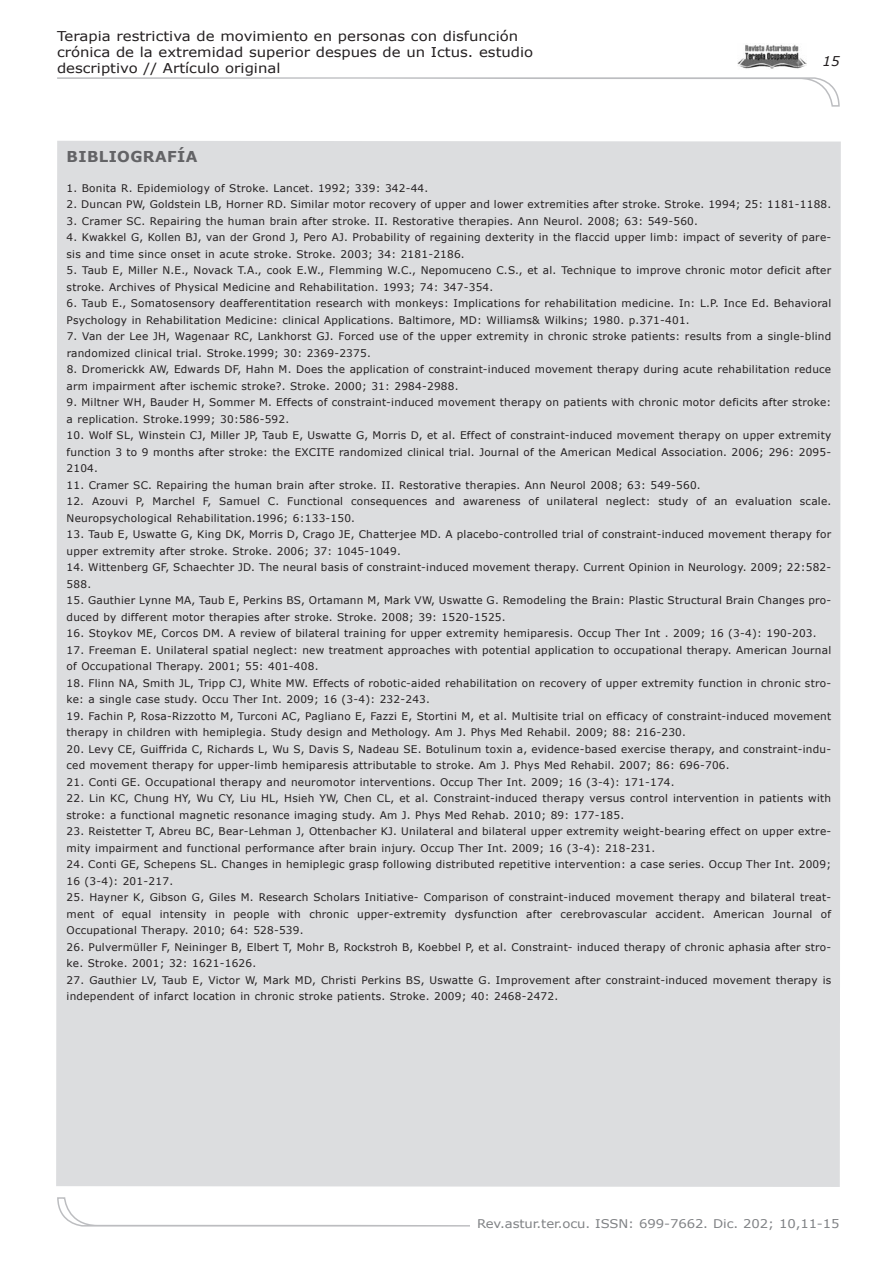
<style>
.page{position:relative;width:895px;height:1264px;background:#fff}
.page>*{position:absolute;margin:0;border:0;box-sizing:border-box;transform-origin:0 0}
.t1{font:700 15px "Verdana";letter-spacing:.025em;color:#636366}
.t2{font:13.5px/16.2px "Verdana";color:#231f20;scale:1.1 1}
.t3{font:italic 13.5px "Verdana";color:#231f20}
.t4{font:12px "Verdana";letter-spacing:-.005em;color:#808285;scale:1.1 1}
.t5{font:10.5px/16.5px "Verdana";letter-spacing:.02em;color:#231f20}
</style>
<div class="page">
<svg style="left:57px;top:77px;width:782px;height:30px"></svg>
<svg style="left:57px;top:1197px;width:413px;height:29px"></svg>
<img style="left:738px;top:44px;width:68px;height:25px">
<div style="left:56px;top:141px;width:785px;height:1046px;background:#dcdddf"></div>
<p class="t2" style="left:57px;top:27px;width:434px">Terapia restrictiva de movimiento en personas con disfunción crónica de la extremidad superior despues de un Ictus. estudio descriptivo // Artículo original</p>
<p class="t3" style="left:822px;top:53px;width:19px">15</p>
<h1 class="t1" style="left:67px;top:147px;width:132px">BIBLIOGRAFÍA</h1>
<p class="t5" style="left:67px;top:179px;width:363px">1. Bonita R. Epidemiology of Stroke. Lancet. 1992; 339: 342-44.</p>
<p class="t5" style="left:67px;top:196px;width:766px">2. Duncan PW, Goldstein LB, Horner RD. Similar motor recovery of upper and lower extremities after stroke. Stroke. 1994; 25: 1181-1188.</p>
<p class="t5" style="left:67px;top:212px;width:633px">3. Cramer SC. Repairing the human brain after stroke. II. Restorative therapies. Ann Neurol. 2008; 63: 549-560.</p>
<p class="t5" style="left:67px;top:229px;width:766px">4. Kwakkel G, Kollen BJ, van der Grond J, Pero AJ. Probability of regaining dexterity in the flaccid upper limb: impact of severity of pare&shy;sis and time since onset in acute stroke. Stroke. 2003; 34: 2181-2186.</p>
<p class="t5" style="left:67px;top:262px;width:766px">5. Taub E, Miller N.E., Novack T.A., cook E.W., Flemming W.C., Nepomuceno C.S., et al. Technique to improve chronic motor deficit after stroke. Archives of Physical Medicine and Rehabilitation. 1993; 74: 347-354.</p>
<p class="t5" style="left:67px;top:295px;width:766px">6. Taub E., Somatosensory deafferentitation research with monkeys: Implications for rehabilitation medicine. In: L.P. Ince Ed. Behavioral<br>Psychology in Rehabilitation Medicine: clinical Applications. Baltimore, MD: Williams&amp; Wilkins; 1980. p.371-401.</p>
<p class="t5" style="left:67px;top:328px;width:766px">7. Van der Lee JH, Wagenaar RC, Lankhorst GJ. Forced use of the upper extremity in chronic stroke patients: results from a single-blind randomized clinical trial. Stroke.1999; 30: 2369-2375.</p>
<p class="t5" style="left:67px;top:361px;width:766px">8. Dromerickk AW, Edwards DF, Hahn M. Does the application of constraint-induced movement therapy during acute rehabilitation reduce arm impairment after ischemic stroke?. Stroke. 2000; 31: 2984-2988.</p>
<p class="t5" style="left:67px;top:394px;width:766px">9. Miltner WH, Bauder H, Sommer M. Effects of constraint-induced movement therapy on patients with chronic motor deficits after stroke: a replication. Stroke.1999; 30:586-592.</p>
<p class="t5" style="left:67px;top:427px;width:766px;text-align:justify">10. Wolf SL, Winstein CJ, Miller JP, Taub E, Uswatte G, Morris D, et al. Effect of constraint-induced movement therapy on upper extremity function 3 to 9 months after stroke: the EXCITE randomized clinical trial. Journal of the American Medical Association. 2006; 296: 2095- 2104.</p>
<p class="t5" style="left:67px;top:476px;width:635px">11. Cramer SC. Repairing the human brain after stroke. II. Restorative therapies. Ann Neurol 2008; 63: 549-560.</p>
<p class="t5" style="left:66px;top:493px;width:766px">12. Azouvi P, Marchel F, Samuel C. Functional consequences and awareness of unilateral neglect: study of an evaluation scale.<br>Neuropsychological Rehabilitation.1996; 6:133-150.</p>
<p class="t5" style="left:66px;top:526px;width:766px">13. Taub E, Uswatte G, King DK, Morris D, Crago JE, Chatterjee MD. A placebo-controlled trial of constraint-induced movement therapy for upper extremity after stroke. Stroke. 2006; 37: 1045-1049.</p>
<p class="t5" style="left:66px;top:559px;width:766px">14. Wittenberg GF, Schaechter JD. The neural basis of constraint-induced movement therapy. Current Opinion in Neurology. 2009; 22:582-<br>588.</p>
<p class="t5" style="left:67px;top:592px;width:766px">15. Gauthier Lynne MA, Taub E, Perkins BS, Ortamann M, Mark VW, Uswatte G. Remodeling the Brain: Plastic Structural Brain Changes pro&shy;duced by different motor therapies after stroke. Stroke. 2008; 39: 1520-1525.</p>
<p class="t5" style="left:67px;top:625px;width:751px">16. Stoykov ME, Corcos DM. A review of bilateral training for upper extremity hemiparesis. Occup Ther Int . 2009; 16 (3-4): 190-203.</p>
<p class="t5" style="left:67px;top:641px;width:766px">17. Freeman E. Unilateral spatial neglect: new treatment approaches with potential application to occupational therapy. American Journal of Occupational Therapy. 2001; 55: 401-408.</p>
<p class="t5" style="left:66px;top:674px;width:766px">18. Flinn NA, Smith JL, Tripp CJ, White MW. Effects of robotic-aided rehabilitation on recovery of upper extremity function in chronic stro&shy;ke: a single case study. Occu Ther Int. 2009; 16 (3-4): 232-243.</p>
<p class="t5" style="left:66px;top:707px;width:766px">19. Fachin P, Rosa-Rizzotto M, Turconi AC, Pagliano E, Fazzi E, Stortini M, et al. Multisite trial on efficacy of constraint-induced movement therapy in children with hemiplegia. Study design and Methology. Am J. Phys Med Rehabil. 2009; 88: 216-230.</p>
<p class="t5" style="left:67px;top:740px;width:766px">20. Levy CE, Guiffrida C, Richards L, Wu S, Davis S, Nadeau SE. Botulinum toxin a, evidence-based exercise therapy, and constraint-indu&shy;ced movement therapy for upper-limb hemiparesis attributable to stroke. Am J. Phys Med Rehabil. 2007; 86: 696-706.</p>
<p class="t5" style="left:67px;top:773px;width:609px">21. Conti GE. Occupational therapy and neuromotor interventions. Occup Ther Int. 2009; 16 (3-4): 171-174.</p>
<p class="t5" style="left:67px;top:790px;width:766px">22. Lin KC, Chung HY, Wu CY, Liu HL, Hsieh YW, Chen CL, et al. Constraint-induced therapy versus control intervention in patients with stroke: a functional magnetic resonance imaging study. Am J. Phys Med Rehab. 2010; 89: 177-185.</p>
<p class="t5" style="left:67px;top:823px;width:766px">23. Reistetter T, Abreu BC, Bear-Lehman J, Ottenbacher KJ. Unilateral and bilateral upper extremity weight-bearing effect on upper extre&shy;mity impairment and functional performance after brain injury. Occup Ther Int. 2009; 16 (3-4): 218-231.</p>
<p class="t5" style="left:66px;top:856px;width:766px">24. Conti GE, Schepens SL. Changes in hemiplegic grasp following distributed repetitive intervention: a case series. Occup Ther Int. 2009;<br>16 (3-4): 201-217.</p>
<p class="t5" style="left:67px;top:889px;width:766px;text-align:justify">25. Hayner K, Gibson G, Giles M. Research Scholars Initiative- Comparison of constraint-induced movement therapy and bilateral treat&shy;ment of equal intensity in people with chronic upper-extremity dysfunction after cerebrovascular accident. American Journal of Occupational Therapy. 2010; 64: 528-539.</p>
<p class="t5" style="left:66px;top:938px;width:766px">26. Pulvermüller F, Neininger B, Elbert T, Mohr B, Rockstroh B, Koebbel P, et al. Constraint- induced therapy of chronic aphasia after stro&shy;ke. Stroke. 2001; 32: 1621-1626.</p>
<p class="t5" style="left:67px;top:971px;width:766px">27. Gauthier LV, Taub E, Victor W, Mark MD, Christi Perkins BS, Uswatte G. Improvement after constraint-induced movement therapy is independent of infarct location in chronic stroke patients. Stroke. 2009; 40: 2468-2472.</p>
<p class="t4" style="left:477px;top:1216px;width:331px">Rev.astur.ter.ocu. ISSN: 699-7662. Dic. 202; 10,11-15</p>
</div>
